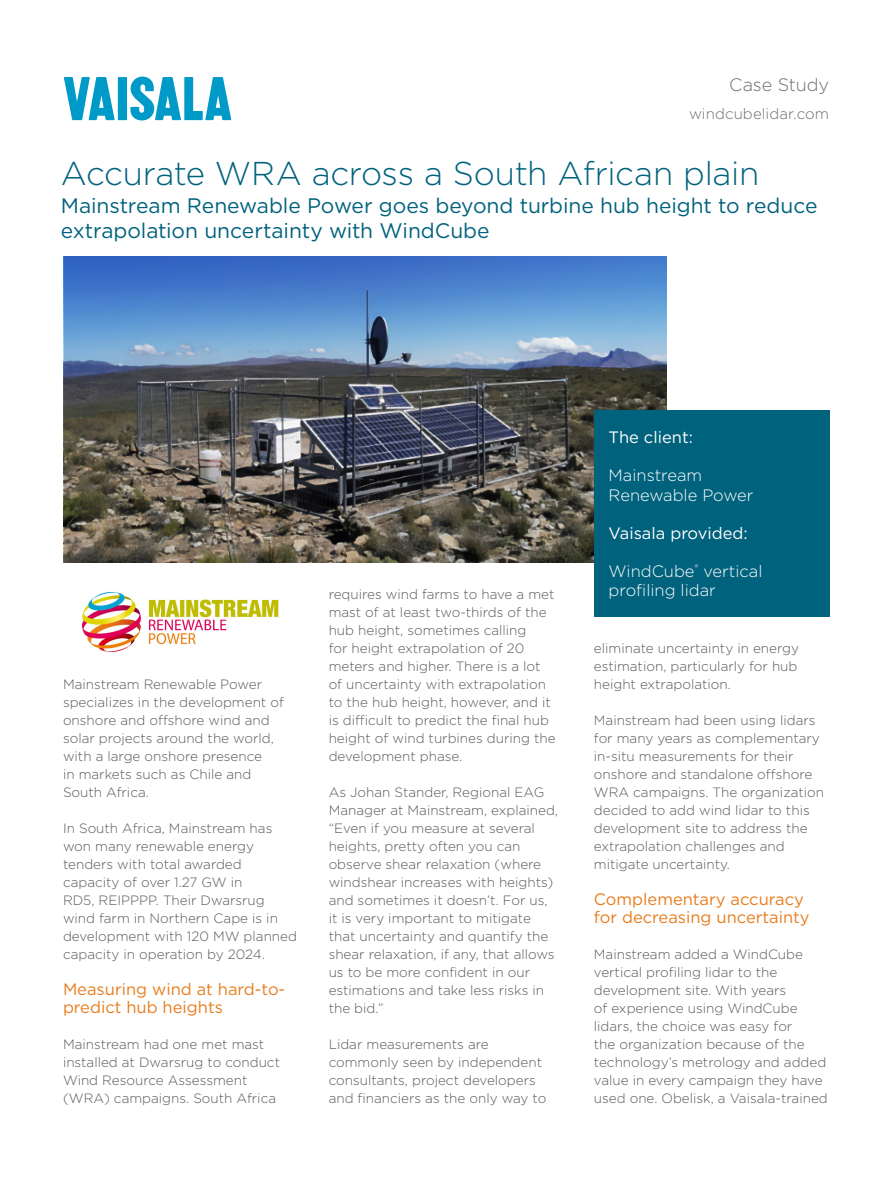
<style>
.page{position:relative;width:893px;height:1191px;background:#fff}
.page>*{position:absolute;margin:0;border:0;box-sizing:border-box;transform-origin:0 0}
.t1{font:300 33px "Gotham";letter-spacing:-.01em;color:#00627d}
.t2{font:21px/25.2px "Gotham";letter-spacing:-.005em;color:#00627d}
.t3{font:300 18px "Gotham";letter-spacing:-.01em;color:#6d6e71}
.t4{font:16.5px/18px "Gotham";color:#e87d1e}
.t5{font:300 16.5px/19.8px "Gotham";color:#fff}
.t6{font:16.5px "Gotham";color:#fff}
.t7{font:300 15px "Gotham";letter-spacing:.005em;color:#6d6e71}
.t8{font:300 13.5px/18px "Gotham";color:#58595b}
</style>
<div class="page">
<img style="left:64px;top:257px;width:602px;height:306px">
<img style="left:82px;top:592px;width:197px;height:60px">
<div style="left:594px;top:410px;width:235px;height:207px;background:#00627d"></div>
<svg style="left:64px;top:77px;width:51px;height:43px"></svg>
<div style="left:118px;top:77px;width:9px;height:43px;background:#009ac8"></div>
<svg style="left:130px;top:77px;width:101px;height:43px"></svg>
<h3 class="t3" style="left:729px;top:73px;width:102px">Case Study</h3>
<p class="t7" style="left:689px;top:105px;width:142px">windcubelidar.com</p>
<h1 class="t1" style="left:61px;top:152px;width:700px">Accurate WRA across a South African plain</h1>
<h2 class="t2" style="left:61px;top:193px;width:758px">Mainstream Renewable Power goes beyond turbine hub height to reduce extrapolation uncertainty with WindCube</h2>
<p class="t8" style="left:63px;top:674px;width:222px">Mainstream Renewable Power specializes in the development of onshore and offshore wind and solar projects around the world, with a large onshore presence<br>in markets such as Chile and<br>South Africa.</p>
<p class="t8" style="left:63px;top:818px;width:235px">In South Africa, Mainstream has won many renewable energy tenders with total awarded capacity of over 1.27 GW in<br>RD5, REIPPPP. Their Dwarsrug wind farm in Northern Cape is in development with 120 MW planned capacity in operation by 2024.</p>
<p class="t4" style="left:63px;top:979px;width:224px">Measuring wind at hard-to&shy;predict hub heights</p>
<p class="t8" style="left:63px;top:1034px;width:219px">Mainstream had one met mast installed at Dwarsrug to conduct<br>Wind Resource Assessment (WRA) campaigns. South Africa</p>
<p class="t8" style="left:329px;top:584px;width:228px">requires wind farms to have a met mast of at least two-thirds of the hub height, sometimes calling<br>for height extrapolation of 20 meters and higher. There is a lot of uncertainty with extrapolation to the hub height, however, and it is difficult to predict the final hub height of wind turbines during the development phase.</p>
<p class="t8" style="left:329px;top:782px;width:231px">As Johan Stander, Regional EAG<br>Manager at Mainstream, explained, “Even if you measure at several heights, pretty often you can observe shear relaxation (where windshear increases with heights) and sometimes it doesn’t. For us, it is very important to mitigate that uncertainty and quantify the shear relaxation, if any, that allows us to be more confident in our estimations and take less risks in the bid.”</p>
<p class="t8" style="left:329px;top:1034px;width:219px">Lidar measurements are commonly seen by independent consultants, project developers and financiers as the only way to</p>
<p class="t6" style="left:609px;top:427px;width:86px">The client:</p>
<p class="t5" style="left:609px;top:465px;width:146px">Mainstream<br>Renewable Power</p>
<p class="t6" style="left:609px;top:522px;width:141px">Vaisala provided:</p>
<p class="t5" style="left:609px;top:560px;width:155px">WindCube<sup>®</sup> vertical profiling lidar</p>
<p class="t8" style="left:594px;top:638px;width:207px;text-align:justify">eliminate uncertainty in energy estimation, particularly for hub height extrapolation.</p>
<p class="t8" style="left:594px;top:710px;width:232px">Mainstream had been using lidars for many years as complementary in-situ measurements for their onshore and standalone offshore<br>WRA campaigns. The organization decided to add wind lidar to this development site to address the extrapolation challenges and mitigate uncertainty.</p>
<p class="t4" style="left:594px;top:889px;width:217px">Complementary accuracy for decreasing uncertainty</p>
<p class="t8" style="left:594px;top:944px;width:235px">Mainstream added a WindCube vertical profiling lidar to the development site. With years<br>of experience using WindCube lidars, the choice was easy for<br>the organization because of the technology’s metrology and added value in every campaign they have used one. Obelisk, a Vaisala-trained</p>
</div>
